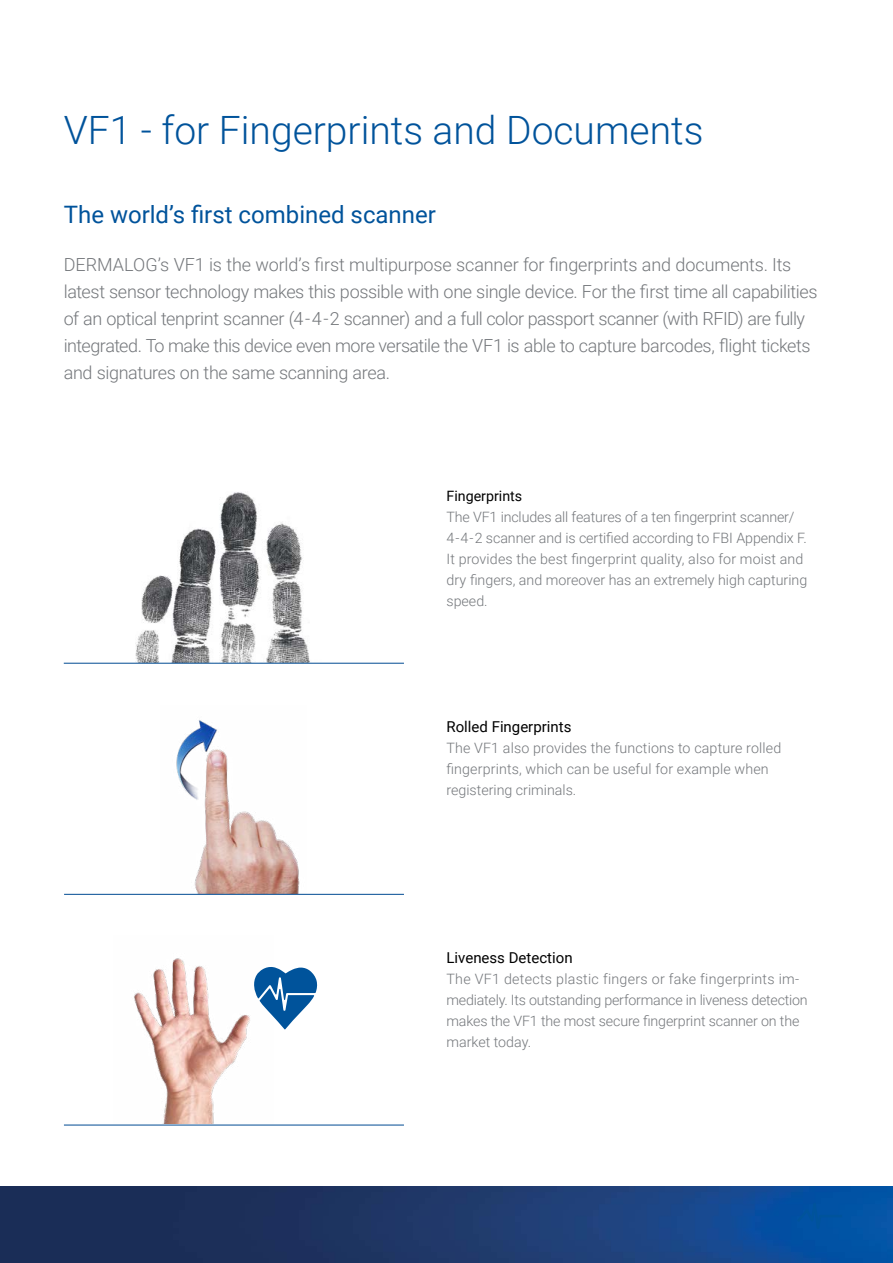
<style>
.page{position:relative;width:893px;height:1263px;background:#fff}
.page>*{position:absolute;margin:0;border:0;box-sizing:border-box;transform-origin:0 0}
.t1{font:300 39px "Roboto";color:#00539b}
.t2{font:24px "Roboto";color:#00539b}
.t3{font:300 18px/27px "Roboto";letter-spacing:-.02em;color:#74777b}
.t4{font:15px "Roboto";color:#000}
.t5{font:300 14.25px/21px "Roboto";color:#74777b}
.t6{font:14.25px "Roboto";color:#000}
</style>
<div class="page">
<img style="left:0;top:1186px;width:893px;height:77px">
<svg style="left:794px;top:1187px;width:50px;height:56px;background:#0151a2"></svg>
<img style="left:136px;top:492px;width:190px;height:171px">
<img style="left:176px;top:720px;width:124px;height:173px">
<img style="left:134px;top:958px;width:116px;height:166px">
<svg style="left:254px;top:967px;width:64px;height:62px"></svg>
<hr style="left:64px;top:663px;width:340px;height:1px;background:#004b93">
<hr style="left:64px;top:894px;width:340px;height:1px;background:#004b93">
<hr style="left:64px;top:1125px;width:340px;height:1px;background:#004b93">
<h1 class="t1" style="left:64px;top:103px;width:641px">VF1 - for Fingerprints and Documents</h1>
<h2 class="t2" style="left:64px;top:197px;width:374px">The world’s first combined scanner</h2>
<p class="t3" style="left:64px;top:250px;width:755px">DERMALOG’s VF1 is the world’s first multipurpose scanner for fingerprints and documents. Its latest sensor technology makes this possible with one single device. For the first time all capabilities of an optical tenprint scanner (4-4-2 scanner) and a full color passport scanner (with RFID) are fully integrated. To make this device even more versatile the VF1 is able to capture barcodes, flight tickets and signatures on the same scanning area.</p>
<p class="t6" style="left:446px;top:486px;width:77px">Fingerprints</p>
<p class="t5" style="left:446px;top:506px;width:362px">The VF1 includes all features of a ten fingerprint scanner/ 4-4-2 scanner and is certified according to FBI Appendix F.<br>It provides the best fingerprint quality, also for moist and dry fingers, and moreover has an extremely high capturing speed.</p>
<p class="t4" style="left:446px;top:716px;width:126px">Rolled Fingerprints</p>
<p class="t5" style="left:446px;top:737px;width:336px">The VF1 also provides the functions to capture rolled fingerprints, which can be useful for example when registering criminals.</p>
<p class="t4" style="left:446px;top:947px;width:128px">Liveness Detection</p>
<p class="t5" style="left:446px;top:968px;width:363px">The VF1 detects plastic fingers or fake fingerprints im&shy;mediately. Its outstanding performance in liveness detection makes the VF1 the most secure fingerprint scanner on the market today.</p>
</div>
